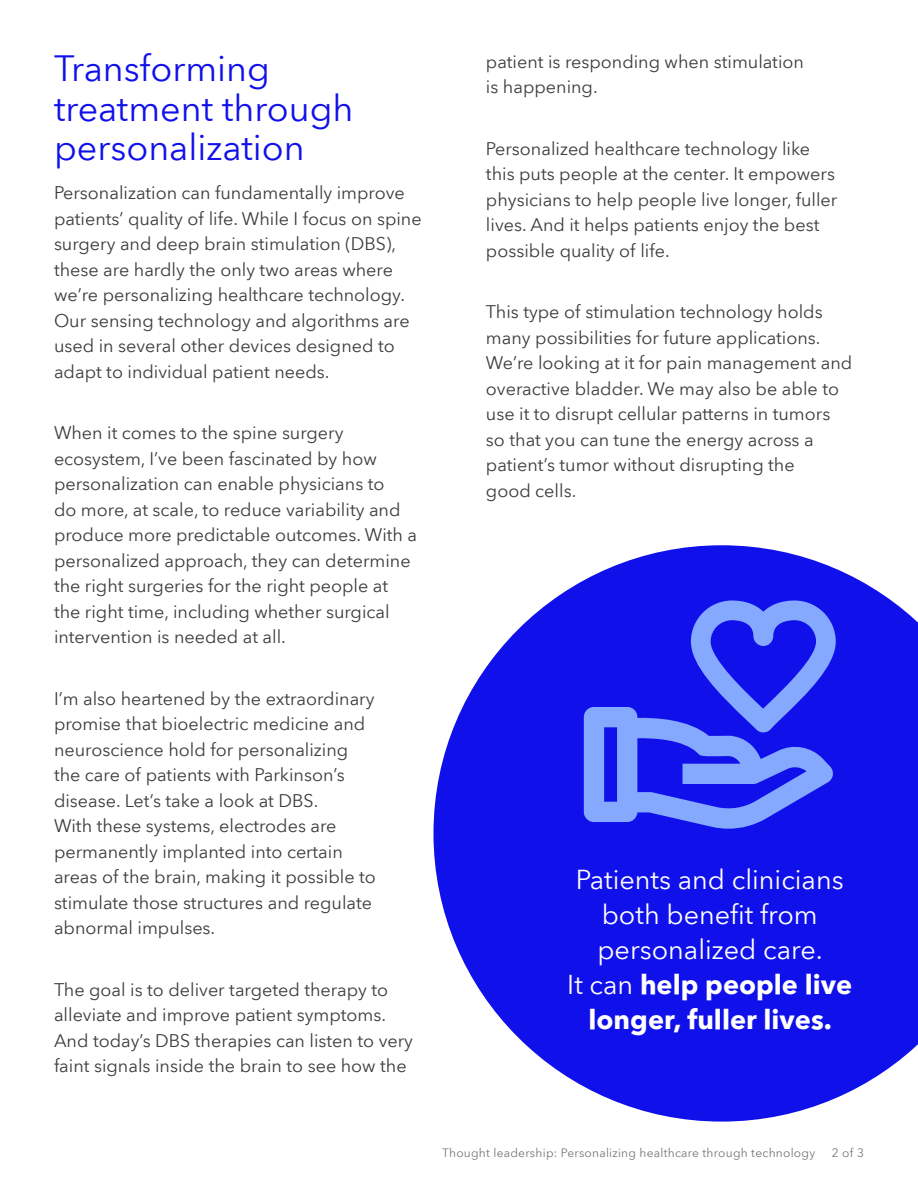
<style>
.page{position:relative;width:918px;height:1188px;background:#fff}
.page>*{position:absolute;margin:0;border:0;box-sizing:border-box;transform-origin:0 0}
.Subhead2{font:36px/39.6px "Avenir Next World";color:#1010eb}
.quote{font:27px/35.1px "Avenir Next World";color:#fff;text-align:center}
.text{font:18px/25.5px "Avenir Next World";color:#3c3c3c}
.t1{font:12px "Avenir Next World";letter-spacing:.02em;color:#777}
.s1{font-weight:700}
</style>
<div class="page">
<svg style="left:433px;top:545px;width:358px;height:577px"></svg>
<svg style="left:449px;top:552px;width:469px;height:561px;fill:#1010eb"></svg>
<svg style="left:584px;top:601px;width:252px;height:228px;background:#3d4bf2"></svg>
<p class="Subhead2" style="left:54px;top:49px;width:301px">Transforming treatment through personalization</p>
<p class="text" style="left:54px;top:181px;width:369px">Personalization can fundamentally improve patients’ quality of life. While I focus on spine surgery and deep brain stimulation (DBS), these are hardly the only two areas where we’re personalizing healthcare technology.<br>Our sensing technology and algorithms are used in several other devices designed to adapt to individual patient needs.</p>
<p class="text" style="left:54px;top:421px;width:365px">When it comes to the spine surgery ecosystem, I’ve been fascinated by how personalization can enable physicians to<br>do more, at scale, to reduce variability and produce more predictable outcomes. With a personalized approach, they can determine the right surgeries for the right people at the right time, including whether surgical intervention is needed at all.</p>
<p class="text" style="left:54px;top:686px;width:323px">I’m also heartened by the extraordinary promise that bioelectric medicine and neuroscience hold for personalizing the care of patients with Parkinson’s disease. Let’s take a look at DBS.<br>With these systems, electrodes are permanently implanted into certain areas of the brain, making it possible to stimulate those structures and regulate abnormal impulses.</p>
<p class="text" style="left:54px;top:977px;width:361px">The goal is to deliver targeted therapy to alleviate and improve patient symptoms.<br>And today’s DBS therapies can listen to very faint signals inside the brain to see how the</p>
<p class="text" style="left:486px;top:49px;width:320px">patient is responding when stimulation is happening.</p>
<p class="text" style="left:486px;top:136px;width:353px">Personalized healthcare technology like this puts people at the center. It empowers physicians to help people live longer, fuller lives. And it helps patients enjoy the best possible quality of life.</p>
<p class="text" style="left:486px;top:299px;width:368px">This type of stimulation technology holds many possibilities for future applications.<br>We’re looking at it for pain management and overactive bladder. We may also be able to use it to disrupt cellular patterns in tumors so that you can tune the energy across a patient’s tumor without disrupting the<br>good cells.</p>
<p class="quote" style="left:567px;top:862px;width:286px">Patients and clinicians both benefit from personalized care.<br>It can <span class="s1">help people live longer, fuller lives.</span></p>
<p class="t1" style="left:442px;top:1143px;width:374px">Thought leadership: Personalizing healthcare through technology</p>
<p class="t1" style="left:832px;top:1143px;width:34px">2 of 3</p>
</div>
